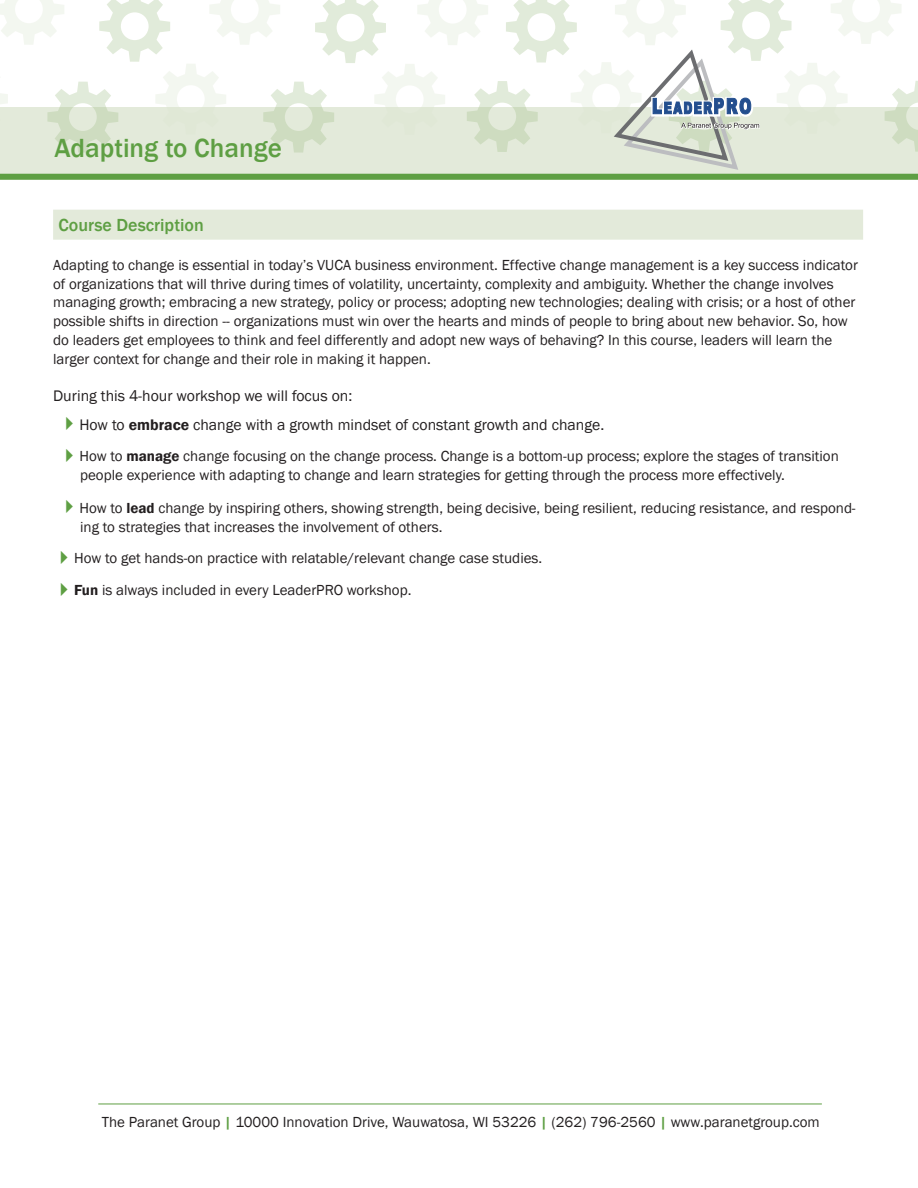
<style>
.page{position:relative;width:918px;height:1188px;background:#fff}
.page>*{position:absolute;margin:0;border:0;box-sizing:border-box;transform-origin:0 0}
.t1{font:500 27px "Franklin Gothic";color:#5e9f43}
.Subhead{font:500 18px "Franklin Gothic";color:#5e9f43}
.Bulleted_Text{font:15.75px "Franklin Gothic";color:#231f20}
.Body{font:15px/18.8px "Franklin Gothic";color:#231f20}
.Bulleted_Text-2{font:15px/18.8px "Franklin Gothic";color:#231f20}
.Subhead-2{font:15px "Franklin Gothic";color:#231f20}
.s1{color:#5e9f43}
.s2{font-weight:600}
.s3{font-weight:500;color:#5e9f43}
</style>
<div class="page">
<div style="left:53px;top:210px;width:810px;height:30px;background:#e3eada"></div>
<svg style="left:0;top:170px;width:918px;height:4px;background:#d9e4cf"></svg>
<div style="left:0;top:174px;width:918px;height:6px;background:#5e9f43"></div>
<hr style="left:98px;top:1104px;width:724px;height:1px;background:#5e9f43">
<svg style="left:0;top:0;width:918px;height:170px"></svg>
<p class="t1" style="left:54px;top:131px;width:229px">Adapting to Change</p>
<p class="Subhead" style="left:59px;top:214px;width:147px">Course Description</p>
<p class="Body" style="left:53px;top:256px;width:806px">Adapting to change is essential in today’s VUCA business environment. Effective change management is a key success indicator of organizations that will thrive during times of volatility, uncertainty, complexity and ambiguity. Whether the change involves managing growth; embracing a new strategy, policy or process; adopting new technologies; dealing with crisis; or a host of other possible shifts in direction -- organizations must win over the hearts and minds of people to bring about new behavior. So, how do leaders get employees to think and feel differently and adopt new ways of behaving? In this course, leaders will learn the larger context for change and their role in making it happen.</p>
<p class="Bulleted_Text" style="left:53px;top:386px;width:301px">During this 4-hour workshop we will focus on:</p>
<p class="Bulleted_Text" style="left:59px;top:414px;width:547px"><span class="s1">✔</span>How to <span class="s2">embrace</span> change with a growth mindset of constant growth and change.</p>
<p class="Bulleted_Text-2" style="left:80px;top:447px;width:760px;text-indent:-22px"><span class="s1">✔</span>How to <span class="s2">manage</span> change focusing on the change process. Change is a bottom-up process; explore the stages of transition people experience with adapting to change and learn strategies for getting through the process more effectively.</p>
<p class="Bulleted_Text-2" style="left:80px;top:499px;width:777px;text-indent:-22px"><span class="s1">✔</span>How to <span class="s2">lead</span> change by inspiring others, showing strength, being decisive, being resilient, reducing resistance, and respond&shy;ing to strategies that increases the involvement of others.</p>
<p class="Body" style="left:53px;top:549px;width:491px"><span class="s1">✔</span>How to get hands-on practice with relatable/relevant change case studies.</p>
<p class="Body" style="left:53px;top:581px;width:360px"><span class="s1">✔</span><span class="s2">Fun</span> is always included in every LeaderPRO workshop.</p>
<p class="Subhead-2" style="left:102px;top:1113px;width:719px">The Paranet Group <span class="s3">|</span> 10000 Innovation Drive, Wauwatosa, WI 53226 <span class="s3">|</span> (262) 796-2560 <span class="s3">|</span> www.paranetgroup.com</p>
</div>
